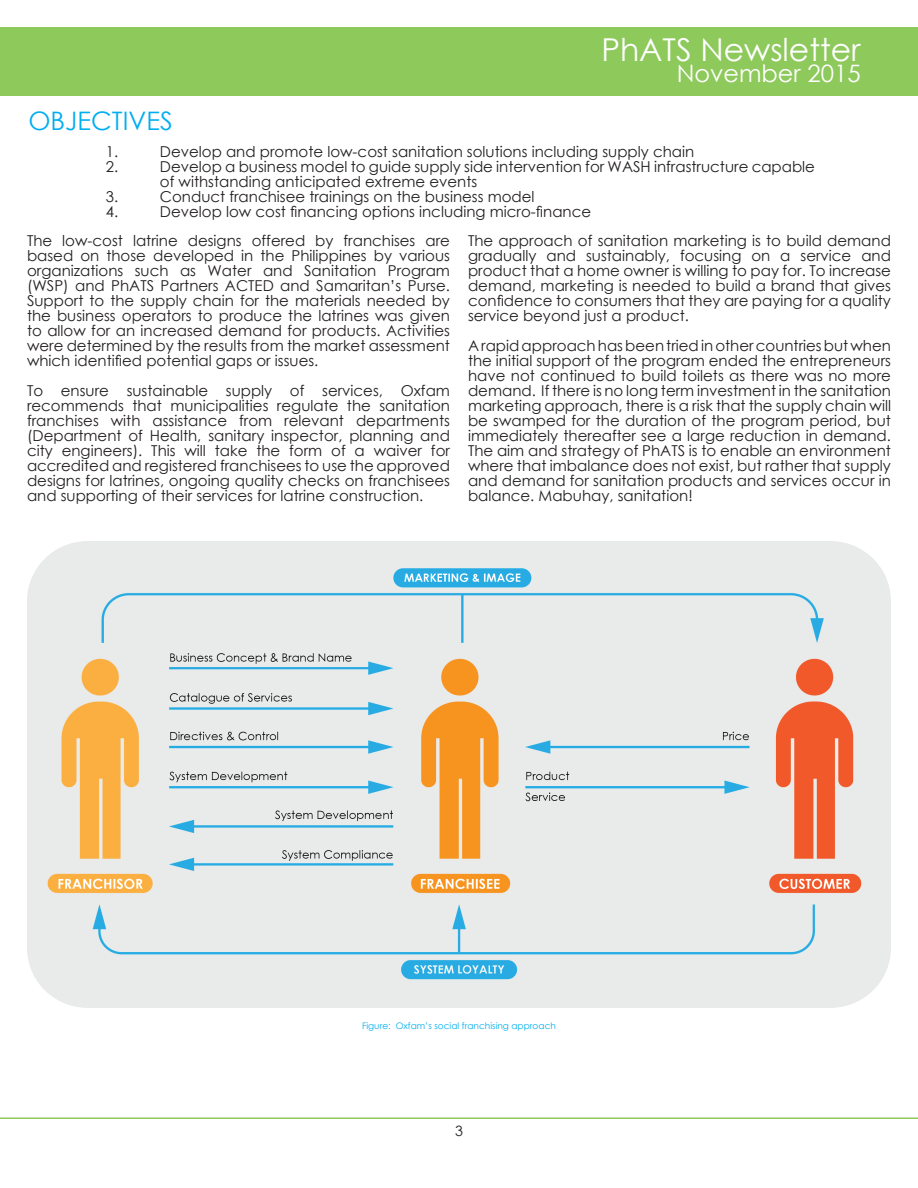
<style>
.page{position:relative;width:918px;height:1188px;background:#fff}
.page>*{position:absolute;margin:0;border:0;box-sizing:border-box;transform-origin:0 0}
.t1{font:31.5px "Century Gothic";color:#fff}
.t2{font:25.5px "Century Gothic";color:#00aeef}
.t3{font:24px "Century Gothic";color:#fff}
.t4{font:15px/15px "Century Gothic";color:#231f20;text-align:justify}
.t5{font:14.25px "Century Gothic";color:#231f20}
.t6{font:9px "Century Gothic";color:#00aeef}
</style>
<div class="page">
<div style="left:0;top:27px;width:918px;height:69px;background:#8ec95c"></div>
<hr style="left:0;top:1118px;width:918px;height:1px;background:#8ec95c">
<img style="left:27px;top:542px;width:864px;height:466px">
<h2 class="t2" style="left:28px;top:103px;width:146px">OBJECTIVES</h2>
<h1 class="t1" style="left:601px;top:28px;width:261px">PhATS Newsletter</h1>
<h3 class="t3" style="left:677px;top:57px;width:185px">November 2015</h3>
<p class="t4" style="left:106px;top:144px;width:14px">1.</p>
<p class="t4" style="left:160px;top:144px;width:536px">Develop and promote low-cost sanitation solutions including supply chain</p>
<p class="t4" style="left:106px;top:159px;width:14px">2.</p>
<p class="t4" style="left:160px;top:159px;width:657px">Develop a business model to guide supply side intervention for WASH infrastructure capable of withstanding anticipated extreme events</p>
<p class="t4" style="left:106px;top:189px;width:14px">3.</p>
<p class="t4" style="left:160px;top:189px;width:376px">Conduct franchisee trainings on the business model</p>
<p class="t4" style="left:106px;top:204px;width:14px">4.</p>
<p class="t4" style="left:160px;top:204px;width:433px">Develop low cost financing options including micro-finance</p>
<p class="t4" style="left:27px;top:233px;width:425px">The low-cost latrine designs offered by franchises are based on those developed in the Philippines by various organizations such as Water and Sanitation Program (WSP) and PhATS Partners ACTED and Samaritan’s Purse.<br>Support to the supply chain for the materials needed by the business operators to produce the latrines was given to allow for an increased demand for products. Activities were determined by the results from the market assessment which identified potential gaps or issues.</p>
<p class="t4" style="left:27px;top:383px;width:425px">To ensure sustainable supply of services, Oxfam recommends that municipalities regulate the sanitation franchises with assistance from relevant departments (Department of Health, sanitary inspector, planning and city engineers). This will take the form of a waiver for accredited and registered franchisees to use the approved designs for latrines, ongoing quality checks on franchisees and supporting of their services for latrine construction.</p>
<p class="t4" style="left:468px;top:233px;width:425px">The approach of sanitation marketing is to build demand gradually and sustainably, focusing on a service and product that a home owner is willing to pay for. To increase demand, marketing is needed to build a brand that gives confidence to consumers that they are paying for a quality service beyond just a product.</p>
<p class="t4" style="left:468px;top:338px;width:425px">A rapid approach has been tried in other countries but when the initial support of the program ended the entrepreneurs have not continued to build toilets as there was no more demand. If there is no long term investment in the sanitation marketing approach, there is a risk that the supply chain will be swamped for the duration of the program period, but immediately thereafter see a large reduction in demand.<br>The aim and strategy of PhATS is to enable an environment where that imbalance does not exist, but rather that supply and demand for sanitation products and services occur in balance. Mabuhay, sanitation!</p>
<p class="t6" style="left:362px;top:1019px;width:195px">Figure: Oxfam’s social franchising approach</p>
<p class="t5" style="left:455px;top:1121px;width:9px">3</p>
</div>
